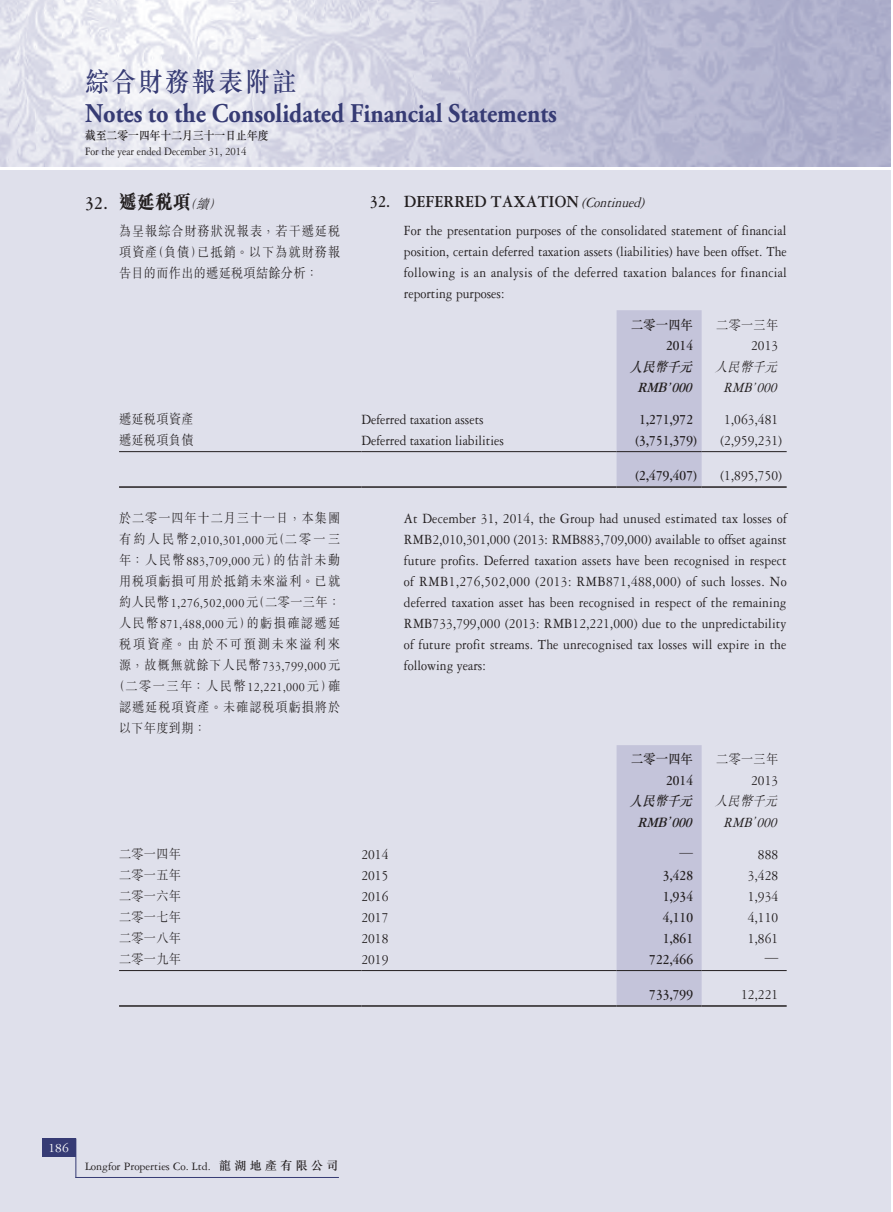
<style>
.page{position:relative;width:893px;height:1212px;background:#fff}
.page>*{position:absolute;margin:0;border:0;box-sizing:border-box;transform-origin:0 0}
.t1{font:700 27px "Adobe Garamond Pro";color:#363b74;scale:.9 1}
.t2{font:500 27px "M Sung HK";letter-spacing:.1em;color:#363b74;scale:.9 1}
._8__標題-C{font:800 19.5px "M Sung HK";color:#231f20;scale:.9 1}
._3__標題{font:700 18px "Garamond 3 LT Std";color:#231f20;scale:.9 1}
._1__內文{font:15px/21px "Garamond 3 LT Std";color:#231f20;text-align:justify;scale:.9 1}
._1__內文-2{font:700 15px "Garamond 3 LT Std";color:#231f20;scale:.9 1}
._1__內文-3{font:italic 700 15px "Garamond 3 LT Std";color:#231f20;scale:.9 1}
._1__內文-4{font:italic 15px "Garamond 3 LT Std";color:#231f20;scale:.9 1}
._1__內文-5{font:500 15px "M Sung HK";color:#231f20;scale:.9 1}
._1__內文-6{font:300 15px "M Sung HK";color:#231f20;scale:.9 1}
._6__內文-C{font:300 13.5px/21px "M Sung HK";letter-spacing:.08em;color:#231f20;text-align:justify;scale:.9 1}
._6__內文-C-2{font:13.5px "Garamond 3 LT Std";letter-spacing:.025em;color:#231f20;scale:.9 1}
._6__內文-C-3{font:300 13.5px "M Sung HK";letter-spacing:.125em;color:#231f20;scale:.9 1}
._6__內文-C-4{font:300 13.5px "M Sung HK";letter-spacing:.115em;color:#231f20;scale:.9 1}
._6__內文-C-5{font:300 13.5px "M Sung HK";letter-spacing:.155em;color:#231f20;scale:.9 1}
._6__內文-C-6{font:500 13.5px "M Sung HK";letter-spacing:.025em;color:#231f20;scale:.9 1}
._6__內文-C-7{font:italic 500 13.5px "M Sung HK";color:#231f20;scale:.9 1}
._6__內文-C-8{font:italic 300 13.5px "M Sung HK";color:#231f20;scale:.9 1}
.t3{font:13.5px "Garamond 3 LT Std";color:#fff}
.t4{font:12px "Garamond 3 LT Std";color:#231f20}
.t5{font:12px "Garamond 3 LT Std";color:#231f20;scale:.9 1}
.t6{font:500 12px "M Sung HK";color:#231f20;scale:.9 1}
.s1{font-family:"Garamond 3 LT Std";font-weight:700}
.s2{font-weight:300;font-style:italic;font-size:13.5px}
.s3{font-weight:400;font-style:italic;font-size:15px}
.s4{font-family:"M Sung HK";font-weight:300}
.s5{font-family:"Garamond 3 LT Std";font-weight:400}
.s6{font-family:"M Sung HK";font-weight:500}
</style>
<div class="page">
<img style="left:0;top:0;width:891px;height:166px">
<div style="left:0;top:171px;width:890px;height:1041px;background:#dfe0eb"></div>
<div style="left:42px;top:1138px;width:33px;height:19px;background:#363b74"></div>
<hr style="left:75px;top:1138px;width:1px;height:40px;background:#363b74">
<hr style="left:75px;top:1177px;width:264px;height:1px;background:#363b74">
<div style="left:617px;top:310px;width:85px;height:176px;background:#c4c4da"></div>
<hr style="left:119px;top:451px;width:242px;height:1px;background:#231f20">
<hr style="left:361px;top:451px;width:256px;height:1px;background:#231f20">
<hr style="left:617px;top:451px;width:85px;height:1px;background:#231f20">
<hr style="left:702px;top:451px;width:85px;height:1px;background:#231f20">
<hr style="left:119px;top:486px;width:242px;height:2px;background:#231f20">
<hr style="left:361px;top:486px;width:256px;height:2px;background:#231f20">
<hr style="left:617px;top:486px;width:85px;height:2px;background:#231f20">
<hr style="left:702px;top:486px;width:85px;height:2px;background:#231f20">
<div style="left:617px;top:745px;width:85px;height:260px;background:#c4c4da"></div>
<hr style="left:119px;top:970px;width:242px;height:1px;background:#231f20">
<hr style="left:361px;top:970px;width:256px;height:1px;background:#231f20">
<hr style="left:617px;top:970px;width:85px;height:1px;background:#231f20">
<hr style="left:702px;top:970px;width:85px;height:1px;background:#231f20">
<hr style="left:119px;top:1005px;width:242px;height:2px;background:#231f20">
<hr style="left:361px;top:1005px;width:256px;height:2px;background:#231f20">
<hr style="left:617px;top:1005px;width:85px;height:2px;background:#231f20">
<hr style="left:702px;top:1005px;width:85px;height:2px;background:#231f20">
<h1 class="t2" style="left:85px;top:63px;width:236px">綜合財務報表附註</h1>
<h1 class="t1" style="left:85px;top:98px;width:526px">Notes to the Consolidated Financial Statements</h1>
<p class="t6" style="left:85px;top:127px;width:205px">截至二零一四年十二月三十一日止年度</p>
<p class="t5" style="left:85px;top:145px;width:181px">For the year ended December 31, 2014</p>
<p class="_8__標題-C" style="left:85px;top:192px;width:157px"><span class="s1">32.</span> 遞延稅項<span class="s2">（續）</span></p>
<p class="_6__內文-C" style="left:119px;top:220px;width:247px">為呈報綜合財務狀況報表，若干遞延稅項資產（負債）已抵銷。以下為就財務報告目的而作出的遞延稅項結餘分析：</p>
<p class="_3__標題" style="left:370px;top:192px;width:311px">32. DEFERRED TAXATION <span class="s3">(Continued)</span></p>
<p class="_1__內文" style="left:404px;top:220px;width:427px">For the presentation purposes of the consolidated statement of financial position, certain deferred taxation assets (liabilities) have been offset. The following is an analysis of the deferred taxation balances for financial reporting purposes:</p>
<p class="_6__內文-C-6" style="left:631px;top:315px;width:70px">二零一四年</p>
<p class="_6__內文-C" style="left:716px;top:313px;width:70px">二零一三年</p>
<p class="_1__內文-2" style="left:666px;top:337px;width:31px">2014</p>
<p class="_1__內文" style="left:751px;top:335px;width:31px">2013</p>
<p class="_6__內文-C-7" style="left:630px;top:357px;width:75px">人民幣千元</p>
<p class="_6__內文-C-8" style="left:715px;top:357px;width:76px">人民幣千元</p>
<p class="_1__內文-3" style="left:637px;top:379px;width:67px">RMB’000</p>
<p class="_1__內文-4" style="left:723px;top:380px;width:66px">RMB’000</p>
<p class="_6__內文-C" style="left:119px;top:408px;width:84px">遞延稅項資產</p>
<p class="_1__內文" style="left:361px;top:409px;width:137px">Deferred taxation assets</p>
<p class="_1__內文-2" style="left:639px;top:411px;width:61px">1,271,972</p>
<p class="_1__內文" style="left:724px;top:409px;width:61px">1,063,481</p>
<p class="_6__內文-C" style="left:119px;top:429px;width:84px">遞延稅項負債</p>
<p class="_1__內文" style="left:361px;top:430px;width:160px">Deferred taxation liabilities</p>
<p class="_1__內文-2" style="left:635px;top:432px;width:70px">(3,751,379)</p>
<p class="_1__內文" style="left:720px;top:430px;width:70px">(2,959,231)</p>
<p class="_1__內文-2" style="left:635px;top:467px;width:70px">(2,479,407)</p>
<p class="_1__內文" style="left:720px;top:465px;width:70px">(1,895,750)</p>
<p class="_1__內文" style="left:404px;top:508px;width:427px">At December 31, 2014, the Group had unused estimated tax losses of RMB2,010,301,000 (2013: RMB883,709,000) available to offset against future profits. Deferred taxation assets have been recognised in respect of RMB1,276,502,000 (2013: RMB871,488,000) of such losses. No deferred taxation asset has been recognised in respect of the remaining RMB733,799,000 (2013: RMB12,221,000) due to the unpredictability of future profit streams. The unrecognised tax losses will expire in the following years:</p>
<p class="_6__內文-C" style="left:119px;top:506px;width:247px">於二零一四年十二月三十一日，本集團</p>
<p class="_6__內文-C-2" style="left:119px;top:532px;width:247px"><span class="s4">有約人民幣</span>2,010,301,000<span class="s4">元（二零一三</span></p>
<p class="_6__內文-C-3" style="left:119px;top:550px;width:247px">年：人民幣<span class="s5">883,709,000</span>元）的估計未動</p>
<p class="_6__內文-C" style="left:119px;top:569px;width:247px">用稅項虧損可用於抵銷未來溢利。已就</p>
<p class="_6__內文-C-2" style="left:119px;top:595px;width:247px"><span class="s4">約人民幣</span>1,276,502,000<span class="s4">元（二零一三年：</span></p>
<p class="_6__內文-C-4" style="left:119px;top:613px;width:247px">人民幣<span class="s5">871,488,000</span>元）的虧損確認遞延</p>
<p class="_6__內文-C-5" style="left:119px;top:634px;width:247px">稅項資產。由於不可預測未來溢利來</p>
<p class="_6__內文-C" style="left:119px;top:653px;width:247px">源，故概無就餘下人民幣<span class="s5">733,799,000</span>元</p>
<p class="_6__內文-C-3" style="left:113px;top:676px;width:254px">（二零一三年：人民幣<span class="s5">12,221,000</span>元）確</p>
<p class="_6__內文-C" style="left:119px;top:695px;width:247px">認遞延稅項資產。未確認稅項虧損將於</p>
<p class="_6__內文-C" style="left:119px;top:716px;width:98px">以下年度到期：</p>
<p class="_6__內文-C-6" style="left:631px;top:750px;width:70px">二零一四年</p>
<p class="_6__內文-C" style="left:716px;top:748px;width:70px">二零一三年</p>
<p class="_1__內文-2" style="left:666px;top:772px;width:31px">2014</p>
<p class="_1__內文" style="left:751px;top:770px;width:31px">2013</p>
<p class="_6__內文-C-7" style="left:630px;top:792px;width:75px">人民幣千元</p>
<p class="_6__內文-C-8" style="left:715px;top:792px;width:76px">人民幣千元</p>
<p class="_1__內文-3" style="left:637px;top:814px;width:67px">RMB’000</p>
<p class="_1__內文-4" style="left:723px;top:815px;width:66px">RMB’000</p>
<p class="_6__內文-C" style="left:119px;top:843px;width:70px">二零一四年</p>
<p class="_1__內文" style="left:361px;top:844px;width:31px">2014</p>
<p class="_1__內文-5" style="left:680px;top:843px;width:16px">—</p>
<p class="_1__內文" style="left:758px;top:844px;width:24px">888</p>
<p class="_6__內文-C" style="left:119px;top:864px;width:70px">二零一五年</p>
<p class="_1__內文" style="left:361px;top:865px;width:31px">2015</p>
<p class="_1__內文-2" style="left:663px;top:867px;width:35px">3,428</p>
<p class="_1__內文" style="left:748px;top:865px;width:35px">3,428</p>
<p class="_6__內文-C" style="left:119px;top:885px;width:70px">二零一六年</p>
<p class="_1__內文" style="left:361px;top:886px;width:31px">2016</p>
<p class="_1__內文-2" style="left:663px;top:888px;width:35px">1,934</p>
<p class="_1__內文" style="left:748px;top:886px;width:35px">1,934</p>
<p class="_6__內文-C" style="left:119px;top:906px;width:70px">二零一七年</p>
<p class="_1__內文" style="left:361px;top:907px;width:31px">2017</p>
<p class="_1__內文-2" style="left:663px;top:909px;width:35px">4,110</p>
<p class="_1__內文" style="left:748px;top:907px;width:35px">4,110</p>
<p class="_6__內文-C" style="left:119px;top:927px;width:70px">二零一八年</p>
<p class="_1__內文" style="left:361px;top:928px;width:31px">2018</p>
<p class="_1__內文-2" style="left:663px;top:930px;width:35px">1,861</p>
<p class="_1__內文" style="left:748px;top:928px;width:35px">1,861</p>
<p class="_6__內文-C" style="left:119px;top:948px;width:70px">二零一九年</p>
<p class="_1__內文" style="left:361px;top:949px;width:31px">2019</p>
<p class="_1__內文-2" style="left:649px;top:951px;width:50px">722,466</p>
<p class="_1__內文-6" style="left:765px;top:948px;width:16px">—</p>
<p class="_1__內文-2" style="left:649px;top:986px;width:50px">733,799</p>
<p class="_1__內文" style="left:741px;top:983px;width:43px">12,221</p>
<p class="t3" style="left:49px;top:1141px;width:22px">186</p>
<p class="t4" style="left:85px;top:1159px;width:255px">Longfor Properties Co. Ltd. <span class="s6">龍湖地產有限公司</span></p>
</div>
